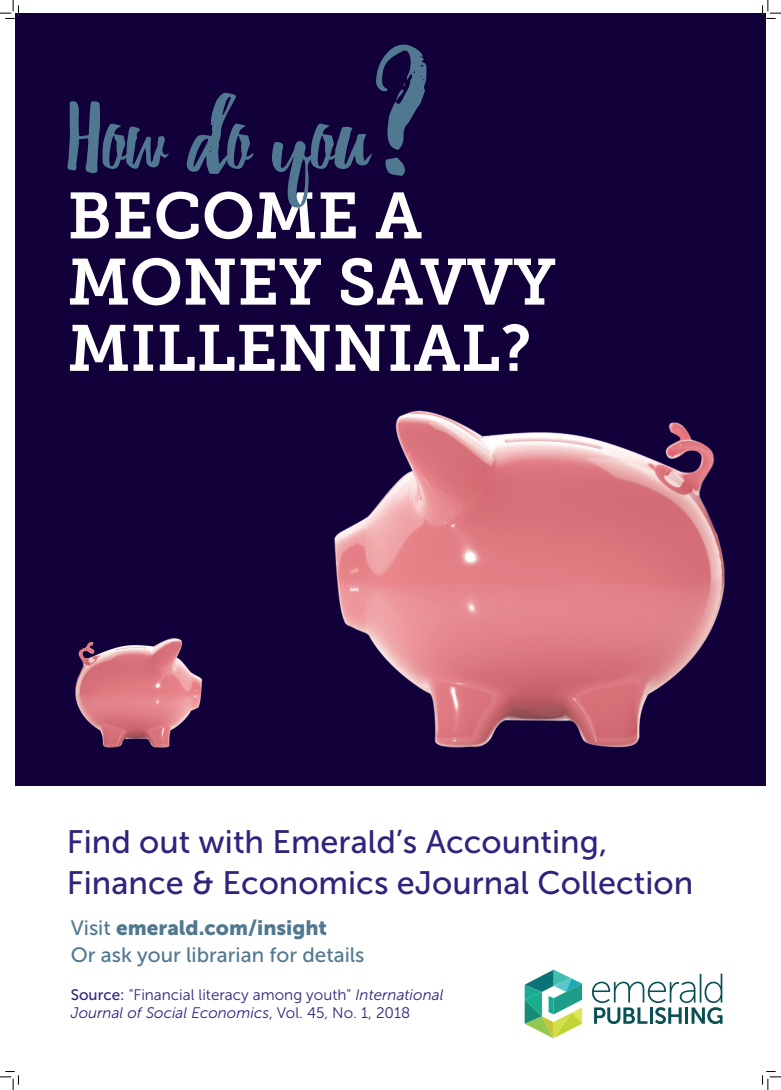
<style>
.page{position:relative;width:781px;height:1090px;background:#fff}
.page>*{position:absolute;margin:0;border:0;box-sizing:border-box;transform-origin:0 0}
.t1{font:161.5px "Debby";color:#517891}
.t2{font:97px "Debby";color:#517891}
.t3{font:64.81px/66.2px "Museo Slab 700";color:#fff}
.t4{font:32.38px/40.8px "Museo Sans 500";color:#2e247d}
.t5{font:20.69px/26.1px "Museo Sans 500";color:#517891}
.t6{font:15.25px/18.3px "Museo Sans 300";color:#2e247d}
.s1{font-family:"Museo Sans 900"}
.s2{font-family:"Museo Sans 500"}
.s3{font-style:italic}
</style>
<div class="page">
<img style="left:15px;top:13px;width:751px;height:772px">
<svg style="left:592px;top:973px;width:131px;height:50px"></svg>
<svg style="left:525px;top:969px;width:57px;height:69px"></svg>
<svg style="left:0;top:0;width:19px;height:19px"></svg>
<svg style="left:0;top:1071px;width:19px;height:18px"></svg>
<svg style="left:762px;top:0;width:19px;height:19px"></svg>
<svg style="left:762px;top:1071px;width:19px;height:18px"></svg>
<p class="t1" style="left:381px;top:17px;width:47px">?</p>
<p class="t3" style="left:67px;top:183px;width:490px">BECOME A<br>MONEY SAVVY<br>MILLENNIAL?</p>
<p class="t2" style="left:67px;top:78px;width:303px">How do you</p>
<p class="t4" style="left:67px;top:821px;width:628px">Find out with Emerald’s Accounting,<br>Finance &amp; Economics eJournal Collection</p>
<p class="t5" style="left:71px;top:915px;width:295px">Visit <span class="s1">emerald.com/insight<br></span>Or ask your librarian for details</p>
<p class="t6" style="left:71px;top:985px;width:374px"><span class="s2">Source:</span> "Financial literacy among youth" <span class="s3">International<br>Journal of Social Economics</span>, Vol. 45, No. 1, 2018</p>
</div>
